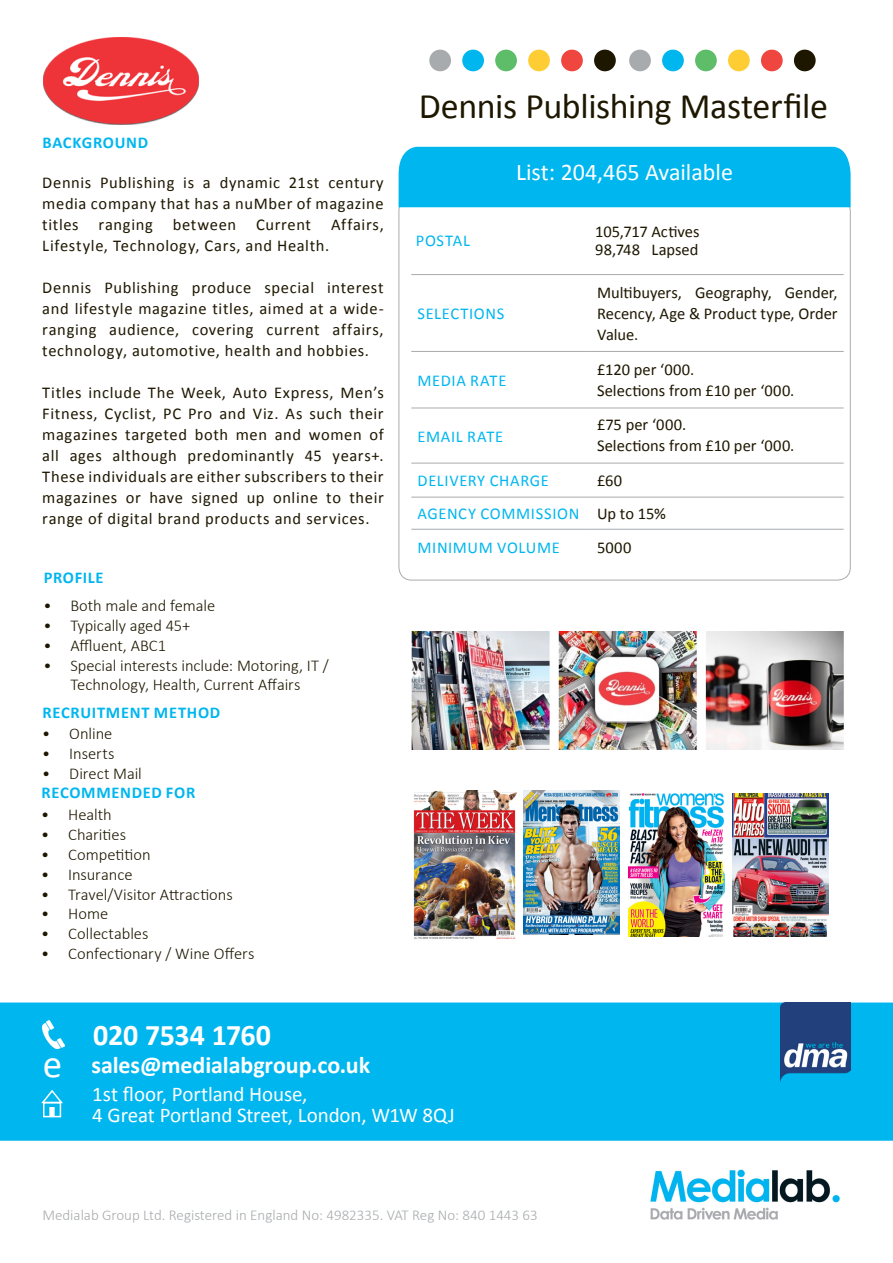
<style>
.page{position:relative;width:893px;height:1263px;background:#fff}
.page>*{position:absolute;margin:0;border:0;box-sizing:border-box;transform-origin:0 0}
.t1{font:39px "Calibri";color:#fff}
.t2{font:36px "Calibri";letter-spacing:-.01em;color:#1e1700}
.t3{font:700 30px "Calibri";letter-spacing:-.01em;color:#fff}
.t4{font:700 24px "Calibri";letter-spacing:-.005em;color:#fff}
.t5{font:24px "Calibri";color:#fff}
.t6{font:21px "Calibri";letter-spacing:-.005em;color:#fff}
.t7{font:16.5px/21px "Calibri";letter-spacing:.035em;color:#1e1700;text-align:justify}
.t8{font:300 16.5px/19.8px "Calibri";color:#1e1700;text-align:center}
.t9{font:16.5px "Calibri";letter-spacing:.04em;color:#00b6ef}
.t10{font:16.5px/21px "Calibri";color:#1e1700}
.t11{font:700 16.5px "Calibri";letter-spacing:.04em;color:#00b6ef}
.t12{font:16.5px/18px "Calibri";letter-spacing:-.005em;color:#1e1700}
.t13{font:300 15px "Calibri";color:#a8abae}
</style>
<div class="page">
<div style="left:0;top:1002px;width:893px;height:139px;background:#00b6ef"></div>
<img style="left:43px;top:37px;width:155px;height:87px">
<img style="left:650px;top:1169px;width:190px;height:51px">
<img style="left:780px;top:1002px;width:71px;height:81px">
<hr style="left:411px;top:274px;width:180px;height:1px;background:#a8abae">
<hr style="left:591px;top:274px;width:253px;height:1px;background:#a8abae">
<hr style="left:411px;top:351px;width:180px;height:1px;background:#a8abae">
<hr style="left:591px;top:351px;width:253px;height:1px;background:#a8abae">
<hr style="left:411px;top:408px;width:180px;height:1px;background:#a8abae">
<hr style="left:591px;top:408px;width:253px;height:1px;background:#a8abae">
<hr style="left:411px;top:463px;width:180px;height:1px;background:#a8abae">
<hr style="left:591px;top:463px;width:253px;height:1px;background:#a8abae">
<hr style="left:411px;top:529px;width:180px;height:1px;background:#a8abae">
<hr style="left:591px;top:529px;width:253px;height:1px;background:#a8abae">
<hr style="left:411px;top:497px;width:180px;height:1px;background:#a8abae">
<hr style="left:591px;top:497px;width:253px;height:1px;background:#a8abae">
<div style="left:399px;top:147px;width:452px;height:60px;background:#00b6ef"></div>
<div style="left:429px;top:50px;width:22px;height:21px;background:#a8abae;border-radius:50%"></div>
<div style="left:462px;top:50px;width:22px;height:21px;background:#00b6ef;border-radius:50%"></div>
<div style="left:495px;top:50px;width:22px;height:21px;background:#5ebd68;border-radius:50%"></div>
<div style="left:528px;top:50px;width:22px;height:21px;background:#fecd33;border-radius:50%"></div>
<div style="left:561px;top:50px;width:22px;height:21px;background:#ef4640;border-radius:50%"></div>
<div style="left:594px;top:50px;width:22px;height:21px;background:#1e1700;border-radius:50%"></div>
<div style="left:629px;top:50px;width:22px;height:21px;background:#a8abae;border-radius:50%"></div>
<div style="left:662px;top:50px;width:22px;height:21px;background:#00b6ef;border-radius:50%"></div>
<div style="left:695px;top:50px;width:22px;height:21px;background:#5ebd68;border-radius:50%"></div>
<div style="left:728px;top:50px;width:22px;height:21px;background:#fecd33;border-radius:50%"></div>
<div style="left:761px;top:50px;width:22px;height:21px;background:#ef4640;border-radius:50%"></div>
<div style="left:794px;top:50px;width:22px;height:21px;background:#1e1700;border-radius:50%"></div>
<img style="left:43px;top:1021px;width:21px;height:27px">
<svg style="left:40px;top:1089px;width:25px;height:15px"></svg>
<div style="left:43px;top:1102px;width:18px;height:15px;border:2px solid #fff"></div>
<svg style="left:49px;top:1107px;width:6px;height:10px"></svg>
<img style="left:523px;top:791px;width:96px;height:143px">
<img style="left:628px;top:793px;width:97px;height:143px">
<img style="left:732px;top:793px;width:97px;height:143px">
<img style="left:411px;top:632px;width:433px;height:118px">
<img style="left:413px;top:791px;width:103px;height:148px">
<p class="t11" style="left:43px;top:132px;width:107px">BACKGROUND</p>
<p class="t7" style="left:42px;top:172px;width:343px">Dennis Publishing is a dynamic 21st century media company that has a nuMber of magazine titles ranging between Current Affairs, Lifestyle, Technology, Cars, and Health.</p>
<p class="t7" style="left:42px;top:277px;width:343px">Dennis Publishing produce special interest and lifestyle magazine titles, aimed at a wide&shy;ranging audience, covering current affairs, technology, automotive, health and hobbies.</p>
<p class="t7" style="left:42px;top:382px;width:343px">Titles include The Week, Auto Express, Men’s Fitness, Cyclist, PC Pro and Viz. As such their magazines targeted both men and women of all ages although predominantly 45 years+.<br>These individuals are either subscribers to their magazines or have signed up online to their range of digital brand products and services.</p>
<p class="t11" style="left:44px;top:566px;width:61px">PROFILE</p>
<p class="t8" style="left:43px;top:596px;width:173px">• Both male and female</p>
<p class="t8" style="left:43px;top:615px;width:149px">• Typically aged 45+</p>
<p class="t8" style="left:43px;top:635px;width:124px">• Affluent, ABC1</p>
<p class="t8" style="left:43px;top:655px;width:287px">• Special interests include: Motoring, IT /<br>Technology, Health, Current Affairs</p>
<p class="t11" style="left:43px;top:702px;width:179px">RECRUITMENT METHOD</p>
<p class="t8" style="left:42px;top:724px;width:72px">• Online</p>
<p class="t8" style="left:42px;top:744px;width:74px">• Inserts</p>
<p class="t8" style="left:42px;top:763px;width:101px">• Direct Mail</p>
<p class="t11" style="left:42px;top:781px;width:155px">RECOMMENDED FOR</p>
<p class="t8" style="left:41px;top:805px;width:72px">• Health</p>
<p class="t8" style="left:41px;top:825px;width:86px">• Charities</p>
<p class="t8" style="left:41px;top:844px;width:111px">• Competition</p>
<p class="t8" style="left:41px;top:864px;width:93px">• Insurance</p>
<p class="t8" style="left:41px;top:884px;width:193px">• Travel/Visitor Attractions</p>
<p class="t8" style="left:41px;top:904px;width:68px">• Home</p>
<p class="t8" style="left:41px;top:924px;width:109px">• Collectables</p>
<p class="t8" style="left:41px;top:943px;width:215px">• Confectionary / Wine Offers</p>
<p class="t3" style="left:93px;top:1016px;width:179px">020 7534 1760</p>
<p class="t1" style="left:43px;top:1040px;width:21px">e</p>
<p class="t4" style="left:91px;top:1050px;width:280px">sales@medialabgroup.co.uk</p>
<p class="t2" style="left:419px;top:83px;width:411px">Dennis Publishing Masterfile</p>
<p class="t5" style="left:516px;top:157px;width:218px">List: 204,465 Available</p>
<p class="t9" style="left:416px;top:230px;width:56px">POSTAL</p>
<p class="t12" style="left:595px;top:222px;width:106px">105,717 Actives<br>98,748 Lapsed</p>
<p class="t9" style="left:418px;top:303px;width:88px">SELECTIONS</p>
<p class="t7" style="left:597px;top:282px;width:242px">Multibuyers, Geography, Gender, Recency, Age &amp; Product type, Order Value.</p>
<p class="t9" style="left:418px;top:370px;width:90px">MEDIA RATE</p>
<p class="t10" style="left:597px;top:359px;width:199px">£120 per ‘000.<br>Selections from £10 per ‘000.</p>
<p class="t9" style="left:418px;top:426px;width:87px">EMAIL RATE</p>
<p class="t10" style="left:597px;top:414px;width:199px">£75 per ‘000.<br>Selections from £10 per ‘000.</p>
<p class="t9" style="left:418px;top:470px;width:133px">DELIVERY CHARGE</p>
<p class="t7" style="left:597px;top:470px;width:27px">£60</p>
<p class="t9" style="left:418px;top:503px;width:163px">AGENCY COMMISSION</p>
<p class="t7" style="left:597px;top:503px;width:70px">Up to 15%</p>
<p class="t9" style="left:418px;top:537px;width:144px">MINIMUM VOLUME</p>
<p class="t7" style="left:597px;top:537px;width:36px">5000</p>
<p class="t6" style="left:92px;top:1081px;width:217px">1st floor, Portland House,</p>
<p class="t6" style="left:92px;top:1102px;width:364px">4 Great Portland Street, London, W1W 8QJ</p>
<p class="t13" style="left:42px;top:1205px;width:497px">Medialab Group Ltd. Registered in England No: 4982335. VAT Reg No: 840 1443 63</p>
</div>
